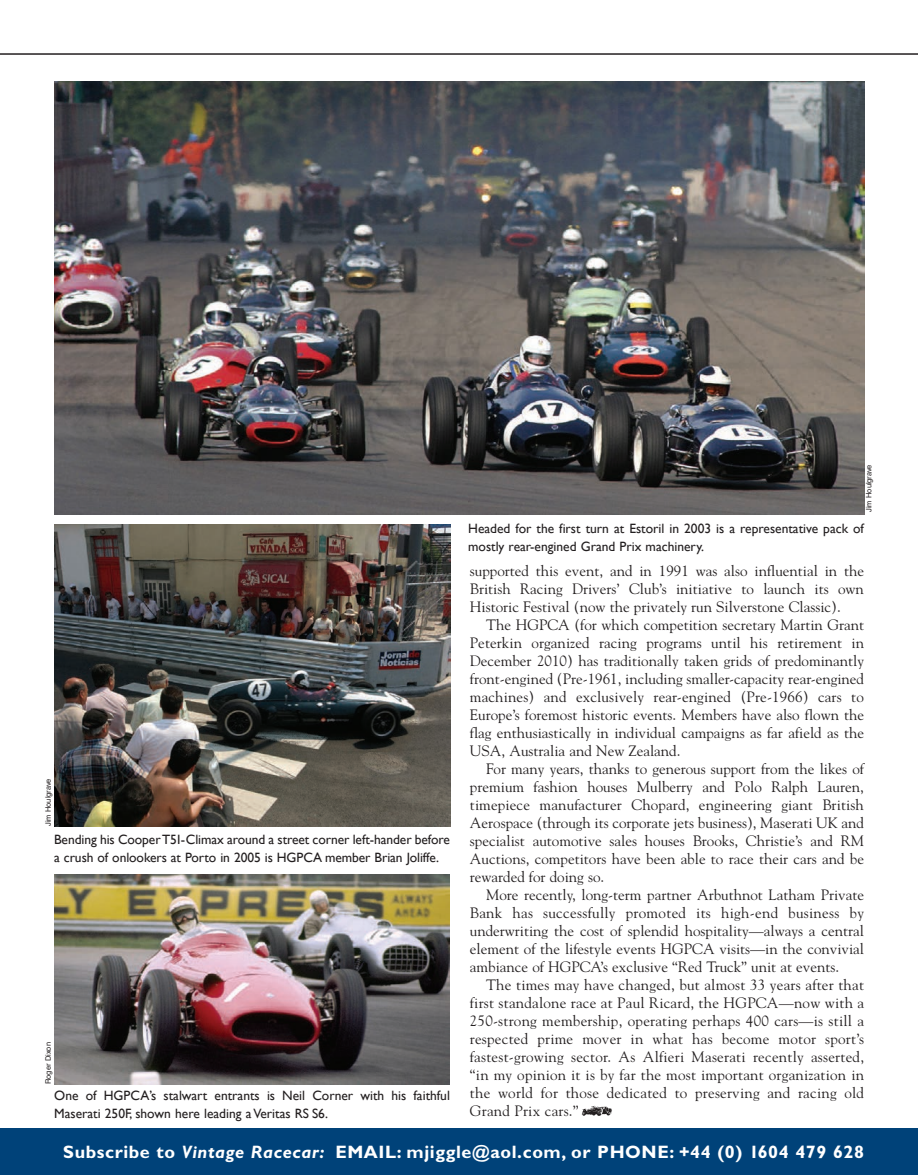
<style>
.page{position:relative;width:918px;height:1175px;background:#fff}
.page>*{position:absolute;margin:0;border:0;box-sizing:border-box;transform-origin:0 0}
.t1{font:700 18px "Gill Sans";letter-spacing:.035em;color:#fff}
.t2{font:15px/18px "Goudy";color:#231f20;text-align:justify}
.t3{font:13.5px/18px "Gill Sans";color:#231f20}
.t4{font:7.5px "Helvetica";color:#231f20}
.s1{font-style:italic}
</style>
<div class="page">
<svg style="left:581px;top:1105px;width:31px;height:10px"></svg>
<hr style="left:0;top:53px;width:918px;height:2px;background:#231f20">
<img style="left:54px;top:874px;width:396px;height:210px">
<img style="left:54px;top:524px;width:396px;height:302px">
<img style="left:54px;top:81px;width:810px;height:433px">
<div style="left:0;top:1127px;width:918px;height:47px;background:#004279"></div>
<p class="t4" style="left:866px;top:512px;width:49px;rotate:-90deg">Jim Houlgrave</p>
<p class="t4" style="left:45px;top:826px;width:49px;rotate:-90deg">Jim Houlgrave</p>
<p class="t3" style="left:54px;top:830px;width:397px">Bending his Cooper T51-Climax around a street corner left-hander before a crush of onlookers at Porto in 2005 is HGPCA member Brian Joliffe.</p>
<p class="t4" style="left:45px;top:1084px;width:43px;rotate:-90deg">Roger Dixon</p>
<p class="t3" style="left:54px;top:1086px;width:397px">One of HGPCA’s stalwart entrants is Neil Corner with his faithful<br>Maserati 250F, shown here leading a Veritas RS S6.</p>
<p class="t3" style="left:468px;top:520px;width:397px">Headed for the first turn at Estoril in 2003 is a representative pack of mostly rear-engined Grand Prix machinery.</p>
<p class="t2" style="left:470px;top:562px;width:396px">supported this event, and in 1991 was also influential in the British Racing Drivers’ Club’s initiative to launch its own Historic Festival (now the privately run Silverstone Classic).</p>
<p class="t2" style="left:470px;top:616px;width:396px;text-indent:16px">The HGPCA (for which competition secretary Martin Grant Peterkin organized racing programs until his retirement in December 2010) has traditionally taken grids of predominantly front-engined (Pre-1961, including smaller-capacity rear-engined machines) and exclusively rear-engined (Pre-1966) cars to Europe’s foremost historic events. Members have also flown the flag enthusiastically in individual campaigns as far afield as the USA, Australia and New Zealand.</p>
<p class="t2" style="left:470px;top:760px;width:396px;text-indent:16px">For many years, thanks to generous support from the likes of premium fashion houses Mulberry and Polo Ralph Lauren, timepiece manufacturer Chopard, engineering giant British Aerospace (through its corporate jets business), Maserati UK and specialist automotive sales houses Brooks, Christie’s and RM Auctions, competitors have been able to race their cars and be rewarded for doing so.</p>
<p class="t2" style="left:470px;top:886px;width:396px;text-indent:16px">More recently, long-term partner Arbuthnot Latham Private Bank has successfully promoted its high-end business by underwriting the cost of splendid hospitality—always a central element of the lifestyle events HGPCA visits—in the convivial ambiance of HGPCA’s exclusive “Red Truck” unit at events.</p>
<p class="t2" style="left:470px;top:976px;width:396px;text-indent:16px">The times may have changed, but almost 33 years after that first standalone race at Paul Ricard, the HGPCA—now with a 250-strong membership, operating perhaps 400 cars—is still a respected prime mover in what has become motor sport’s fastest-growing sector. As Alfieri Maserati recently asserted, “in my opinion it is by far the most important organization in the world for those dedicated to preserving and racing old Grand Prix cars.”</p>
<p class="t1" style="left:63px;top:1145px;width:802px">Subscribe to <span class="s1">Vintage Racecar:</span> EMAIL: mjiggle@aol.com, or PHONE: +44 (0) 1604 479 628</p>
</div>
